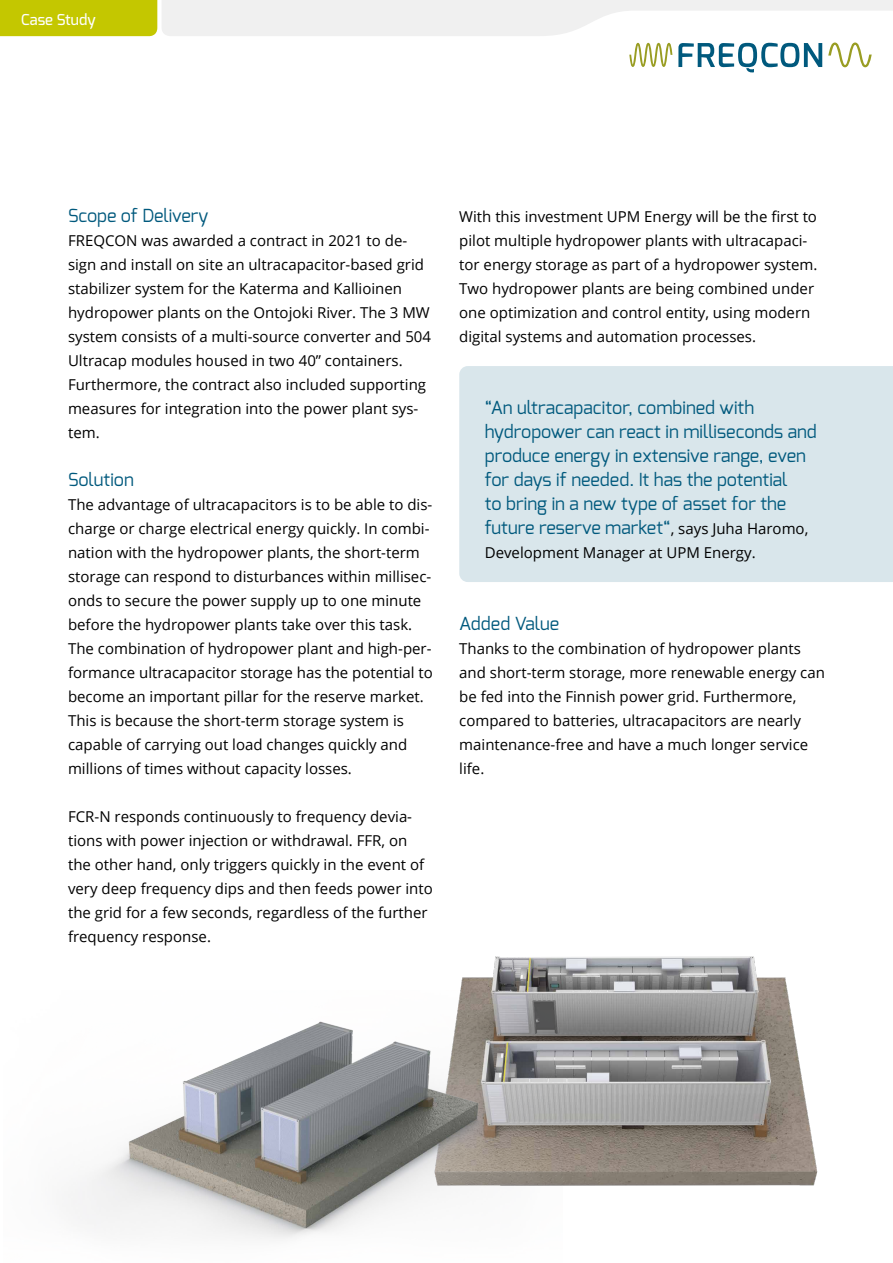
<style>
.page{position:relative;width:893px;height:1263px;background:#fff}
.page>*{position:absolute;margin:0;border:0;box-sizing:border-box;transform-origin:0 0}
.t1{font:18px/24px "Exo";color:#00597d}
.t2{font:15px/24px "Open Sans";color:#000}
.t3{font:500 15px "Exo";color:#fff}
.s1{font-family:"Open Sans";font-size:15px;color:#000}
</style>
<div class="page">
<div style="left:459px;top:366px;width:434px;height:216px;background:#d9e6eb"></div>
<svg style="left:0;top:0;width:893px;height:36px"></svg>
<svg style="left:678px;top:43px;width:144px;height:30px"></svg>
<svg style="left:828px;top:43px;width:44px;height:24px"></svg>
<svg style="left:629px;top:43px;width:43px;height:24px"></svg>
<img style="left:460px;top:956px;width:358px;height:230px">
<img style="left:68px;top:990px;width:495px;height:249px">
<p class="t3" style="left:21px;top:10px;width:76px">Case Study</p>
<p class="t1" style="left:68px;top:203px;width:142px">Scope of Delivery</p>
<p class="t2" style="left:68px;top:228px;width:365px">FREQCON was awarded a contract in 2021 to de&shy;sign and install on site an ultracapacitor-based grid stabilizer system for the Katerma and Kallioinen hydropower plants on the Ontojoki River. The 3 MW system consists of a multi-source converter and 504<br>Ultracap modules housed in two 40’’ containers.<br>Furthermore, the contract also included supporting measures for integration into the power plant sys&shy;tem.</p>
<p class="t1" style="left:68px;top:467px;width:67px">Solution</p>
<p class="t2" style="left:68px;top:492px;width:366px">The advantage of ultracapacitors is to be able to dis&shy;charge or charge electrical energy quickly. In combi&shy;nation with the hydropower plants, the short-term storage can respond to disturbances within millisec&shy;onds to secure the power supply up to one minute before the hydropower plants take over this task.<br>The combination of hydropower plant and high-per&shy;formance ultracapacitor storage has the potential to become an important pillar for the reserve market.<br>This is because the short-term storage system is capable of carrying out load changes quickly and millions of times without capacity losses.</p>
<p class="t2" style="left:68px;top:804px;width:366px">FCR-N responds continuously to frequency devia&shy;tions with power injection or withdrawal. FFR, on the other hand, only triggers quickly in the event of very deep frequency dips and then feeds power into the grid for a few seconds, regardless of the further frequency response.</p>
<p class="t2" style="left:459px;top:204px;width:360px">With this investment UPM Energy will be the first to pilot multiple hydropower plants with ultracapaci&shy;tor energy storage as part of a hydropower system.<br>Two hydropower plants are being combined under one optimization and control entity, using modern digital systems and automation processes.</p>
<p class="t1" style="left:485px;top:395px;width:333px">“An ultracapacitor, combined with hydropower can react in milliseconds and produce energy in extensive range, even for days if needed. It has the potential<br>to bring in a new type of asset for the future reserve market“<span class="s1">, says Juha Haromo,</span></p>
<p class="t2" style="left:485px;top:540px;width:272px">Development Manager at UPM Energy.</p>
<p class="t1" style="left:459px;top:611px;width:102px">Added Value</p>
<p class="t2" style="left:459px;top:636px;width:367px">Thanks to the combination of hydropower plants and short-term storage, more renewable energy can be fed into the Finnish power grid. Furthermore, compared to batteries, ultracapacitors are nearly maintenance-free and have a much longer service life.</p>
</div>
